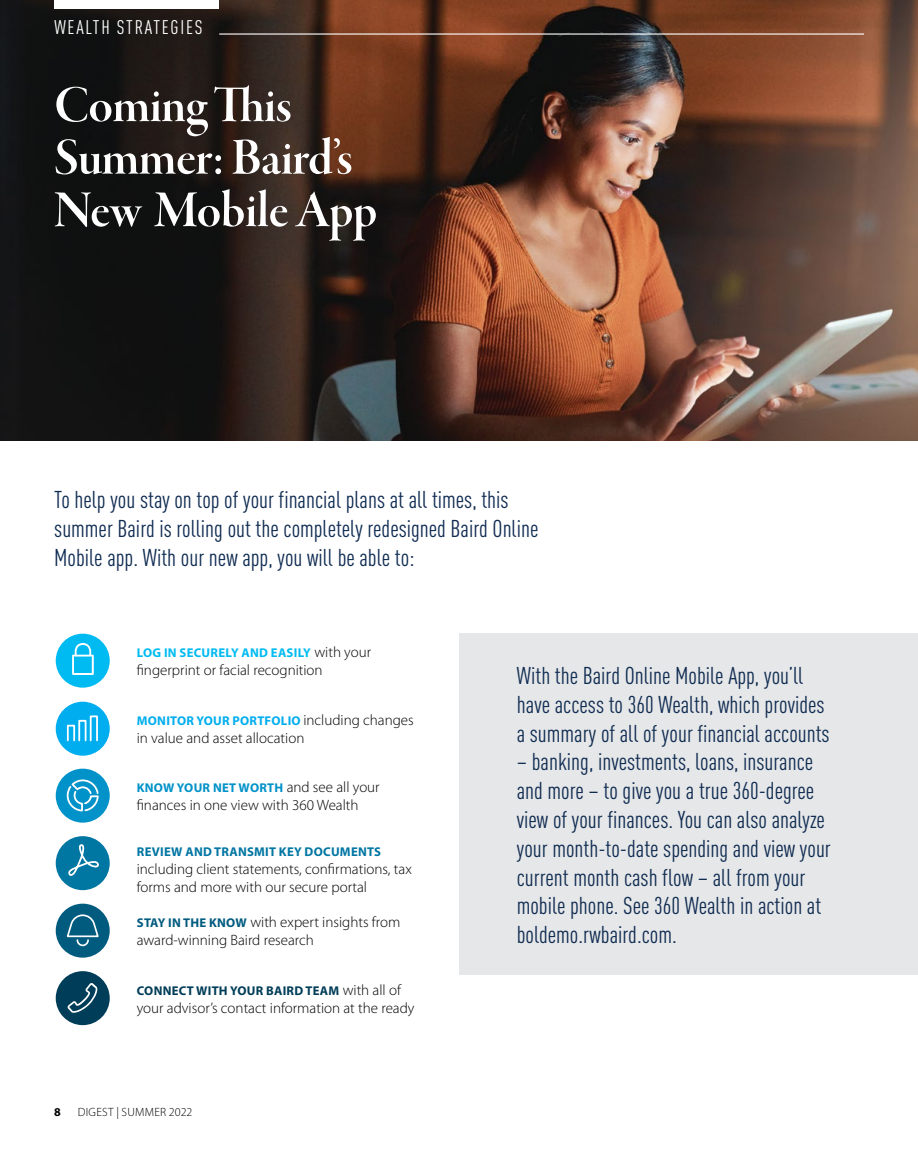
<style>
.page{position:relative;width:918px;height:1161px;background:#fff}
.page>*{position:absolute;margin:0;border:0;box-sizing:border-box;transform-origin:0 0}
.t1{font:54px/52.5px "Garamond Premr Pro Smbd Disp";letter-spacing:-.01em;color:#fff}
.Better_Justification{font:condensed 24px/28.8px "DINOT";color:#102c52}
.t2{font:condensed 19.5px "DINOT";letter-spacing:.09em;color:#fff}
.t3{font:300 15px/18px "Myriad Pro";color:#000}
.t4{font:700 12.75px "Myriad Pro";letter-spacing:.02em;color:#00aeef}
.t5{font:700 12.75px "Myriad Pro";letter-spacing:.02em;color:#003d58}
.t6{font:700 12.75px "Myriad Pro";letter-spacing:.02em;color:#00bbf2}
.t7{font:700 12.75px "Myriad Pro";letter-spacing:.02em;color:#0092c8}
.t8{font:700 12.75px "Myriad Pro";letter-spacing:.02em;color:#0076a3}
.t9{font:300 12px "Myriad Pro";letter-spacing:.02em;color:#000}
.t10{font:700 12px "Myriad Pro";color:#000}
.s1{font-weight:300;font-size:15px;color:#000}
.s2{font-weight:700;font-size:12.75px;color:#005b7f}
</style>
<div class="page">
<div style="left:459px;top:634px;width:459px;height:341px;background:#e6e7e8"></div>
<img style="left:0;top:0;width:918px;height:440px">
<hr style="left:219px;top:33px;width:645px;height:2px;background:#fff">
<div style="left:54px;top:0;width:165px;height:8px;background:#fff"></div>
<div style="left:56px;top:702px;width:54px;height:54px;background:#00aeef;border-radius:50%"></div>
<div style="left:67px;top:725px;width:8px;height:16px;border:2px solid #fff"></div>
<div style="left:78px;top:720px;width:9px;height:21px;border:2px solid #fff"></div>
<div style="left:90px;top:715px;width:8px;height:26px;border:2px solid #fff"></div>
<div style="left:56px;top:634px;width:54px;height:54px;background:#00bbf2;border-radius:50%"></div>
<svg style="left:72px;top:643px;width:22px;height:32px"></svg>
<div style="left:56px;top:769px;width:54px;height:54px;background:#0092c8;border-radius:50%"></div>
<div style="left:56px;top:904px;width:54px;height:54px;background:#005b7f;border-radius:50%"></div>
<div style="left:56px;top:836px;width:54px;height:54px;background:#0076a3;border-radius:50%"></div>
<div style="left:56px;top:971px;width:54px;height:54px;background:#003d58;border-radius:50%"></div>
<svg style="left:67px;top:779px;width:32px;height:33px"></svg>
<svg style="left:68px;top:844px;width:31px;height:32px"></svg>
<svg style="left:67px;top:914px;width:32px;height:33px"></svg>
<svg style="left:68px;top:983px;width:29px;height:30px"></svg>
<p class="t2" style="left:54px;top:16px;width:150px">WEALTH STRATEGIES</p>
<p class="t1" style="left:54px;top:81px;width:325px">Coming This<br>Summer: Baird’s<br>New Mobile App</p>
<p class="Better_Justification" style="left:54px;top:485px;width:486px">To help you stay on top of your financial plans at all times, this summer Baird is rolling out the completely redesigned Baird Online<br>Mobile app. With our new app, you will be able to:</p>
<p class="t6" style="left:137px;top:645px;width:236px">LOG IN SECURELY AND EASILY <span class="s1">with your</span></p>
<p class="t3" style="left:137px;top:662px;width:187px">fingerprint or facial recognition</p>
<p class="t4" style="left:137px;top:713px;width:278px">MONITOR YOUR PORTFOLIO <span class="s1">including changes</span></p>
<p class="t3" style="left:137px;top:730px;width:169px">in value and asset allocation</p>
<p class="t7" style="left:137px;top:780px;width:244px">KNOW YOUR NET WORTH <span class="s1">and see all your</span></p>
<p class="t3" style="left:137px;top:797px;width:223px">finances in one view with 360 Wealth</p>
<p class="t8" style="left:137px;top:844px;width:246px">REVIEW AND TRANSMIT KEY DOCUMENTS</p>
<p class="t3" style="left:137px;top:861px;width:277px">including client statements, confirmations, tax forms and more with our secure portal</p>
<p class="t3" style="left:137px;top:914px;width:265px"><span class="s2">STAY IN THE KNOW</span> with expert insights from award-winning Baird research</p>
<p class="t5" style="left:137px;top:982px;width:266px">CONNECT WITH YOUR BAIRD TEAM <span class="s1">with all of</span></p>
<p class="t3" style="left:137px;top:999px;width:279px">your advisor’s contact information at the ready</p>
<p class="t10" style="left:54px;top:1104px;width:8px">8</p>
<p class="t9" style="left:78px;top:1105px;width:116px">DIGEST | SUMMER 2022</p>
<p class="Better_Justification" style="left:517px;top:661px;width:314px">With the Baird Online Mobile App, you’ll have access to 360 Wealth, which provides a summary of all of your financial accounts</p>
<p class="Better_Justification" style="left:517px;top:747px;width:316px">– banking, investments, loans, insurance and more – to give you a true 360-degree view of your finances. You can also analyze your month-to-date spending and view your current month cash flow – all from your mobile phone. See 360 Wealth in action at boldemo.rwbaird.com.</p>
</div>
